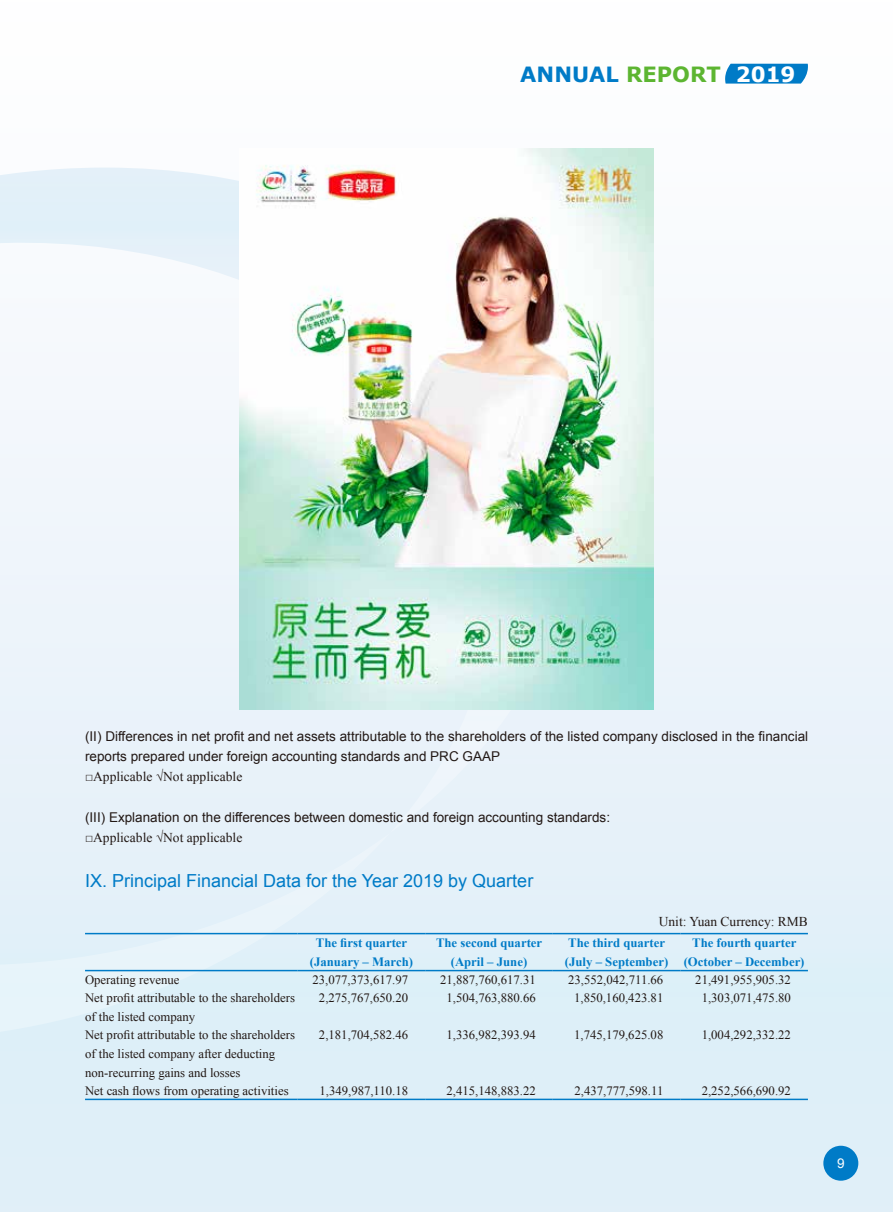
<style>
.page{position:relative;width:893px;height:1212px;background:#fff}
.page>*{position:absolute;margin:0;border:0;box-sizing:border-box;transform-origin:0 0}
.t1{font:700 21px "Verdana";color:#007bc7}
.t2{font:18px "Arial";color:#007bc7}
.t3{font:13.5px/20.2px "Arial";color:#221815}
.t4{font:13.5px "Times New Roman";color:#221815}
.t5{font:13.5px "Arial";color:#fff}
.t6{font:12.75px/19.2px "Times New Roman";color:#221815}
.t7{font:700 12.75px/19.2px "Times New Roman";color:#007bc7;text-align:center}
.s1{color:#5cb531}
.s2{color:#fff}
</style>
<div class="page">
<div style="left:0;top:0;width:893px;height:1212px;background:linear-gradient(to bottom,#fffefe,#daecf7)"></div>
<div style="left:0;top:833px;width:390px;height:207px;background:#e4f0f9"></div>
<svg style="left:0;top:168px;width:574px;height:665px"></svg>
<svg style="left:725px;top:64px;width:83px;height:20px;background:#1083ca"></svg>
<div style="left:823px;top:1146px;width:35px;height:35px;background:#007bc7;border-radius:50%"></div>
<hr style="left:85px;top:1098px;width:213px;height:2px;background:#007bc7">
<hr style="left:298px;top:1098px;width:127px;height:2px;background:#007bc7">
<hr style="left:425px;top:1098px;width:128px;height:2px;background:#007bc7">
<hr style="left:553px;top:1098px;width:127px;height:2px;background:#007bc7">
<hr style="left:680px;top:1098px;width:128px;height:2px;background:#007bc7">
<hr style="left:85px;top:933px;width:213px;height:1px;background:#007bc7">
<hr style="left:298px;top:933px;width:127px;height:1px;background:#007bc7">
<hr style="left:425px;top:933px;width:128px;height:1px;background:#007bc7">
<hr style="left:553px;top:933px;width:127px;height:1px;background:#007bc7">
<hr style="left:680px;top:933px;width:128px;height:1px;background:#007bc7">
<hr style="left:85px;top:970px;width:213px;height:1px;background:#007bc7">
<hr style="left:298px;top:970px;width:127px;height:1px;background:#007bc7">
<hr style="left:425px;top:970px;width:128px;height:1px;background:#007bc7">
<hr style="left:553px;top:970px;width:127px;height:1px;background:#007bc7">
<hr style="left:680px;top:970px;width:128px;height:1px;background:#007bc7">
<img style="left:239px;top:149px;width:415px;height:560px">
<h1 class="t1" style="left:520px;top:61px;width:277px">ANNUAL <span class="s1">REPORT</span> <span class="s2">2019</span></h1>
<p class="t3" style="left:85px;top:726px;width:725px">(II) Differences in net profit and net assets attributable to the shareholders of the listed company disclosed in the financial reports prepared under foreign accounting standards and PRC GAAP</p>
<p class="t4" style="left:85px;top:767px;width:159px">□Applicable √Not applicable</p>
<p class="t3" style="left:85px;top:807px;width:527px">(III) Explanation on the differences between domestic and foreign accounting standards:</p>
<p class="t4" style="left:85px;top:828px;width:159px">□Applicable √Not applicable</p>
<h2 class="t2" style="left:85px;top:868px;width:450px">IX. Principal Financial Data for the Year 2019 by Quarter</h2>
<p class="t4" style="left:659px;top:913px;width:151px">Unit: Yuan Currency: RMB</p>
<p class="t7" style="left:310px;top:932px;width:105px">The first quarter (January – March)</p>
<p class="t7" style="left:436px;top:932px;width:108px">The second quarter (April – June)</p>
<p class="t7" style="left:565px;top:932px;width:105px;text-align:left">The third quarter (July – September)</p>
<p class="t7" style="left:684px;top:932px;width:122px">The fourth quarter (October – December)</p>
<p class="t6" style="left:85px;top:970px;width:96px">Operating revenue</p>
<p class="t6" style="left:313px;top:970px;width:97px">23,077,373,617.97</p>
<p class="t6" style="left:440px;top:970px;width:97px">21,887,760,617.31</p>
<p class="t6" style="left:568px;top:970px;width:97px">23,552,042,711.66</p>
<p class="t6" style="left:695px;top:970px;width:97px">21,491,955,905.32</p>
<p class="t6" style="left:85px;top:987px;width:211px">Net profit attributable to the shareholders of the listed company</p>
<p class="t6" style="left:319px;top:987px;width:91px">2,275,767,650.20</p>
<p class="t6" style="left:446px;top:987px;width:91px">1,504,763,880.66</p>
<p class="t6" style="left:574px;top:987px;width:91px">1,850,160,423.81</p>
<p class="t6" style="left:702px;top:987px;width:91px">1,303,071,475.80</p>
<p class="t6" style="left:85px;top:1024px;width:211px">Net profit attributable to the shareholders of the listed company after deducting non-recurring gains and losses</p>
<p class="t6" style="left:319px;top:1024px;width:91px">2,181,704,582.46</p>
<p class="t6" style="left:447px;top:1024px;width:91px">1,336,982,393.94</p>
<p class="t6" style="left:574px;top:1024px;width:91px">1,745,179,625.08</p>
<p class="t6" style="left:702px;top:1024px;width:91px">1,004,292,332.22</p>
<p class="t6" style="left:85px;top:1080px;width:205px">Net cash flows from operating activities</p>
<p class="t6" style="left:319px;top:1080px;width:90px">1,349,987,110.18</p>
<p class="t6" style="left:447px;top:1080px;width:91px">2,415,148,883.22</p>
<p class="t6" style="left:575px;top:1080px;width:90px">2,437,777,598.11</p>
<p class="t6" style="left:702px;top:1080px;width:91px">2,252,566,690.92</p>
<p class="t5" style="left:837px;top:1154px;width:9px">9</p>
</div>
